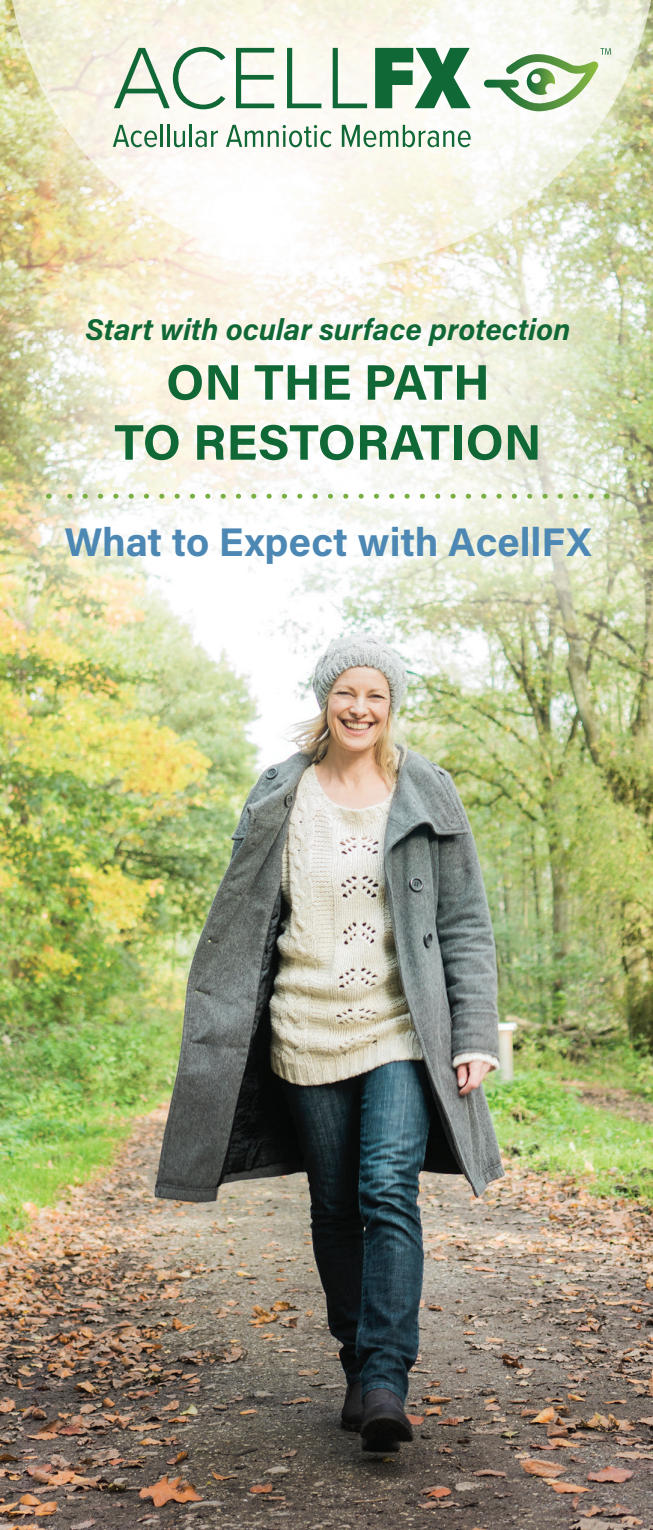
<style>
.page{position:relative;width:653px;height:1530px;background:#fff}
.page>*{position:absolute;margin:0;border:0;box-sizing:border-box;transform-origin:0 0}
.t1{font:700 50px/60px "Acumin Pro";color:#106836;text-align:center}
.t2{font:700 40px "Acumin Pro";color:#4c88b3}
.t3{font:italic 700 30px "Acumin Pro";color:#106836}
</style>
<div class="page">
<img style="left:0;top:699px;width:652px;height:831px">
<div style="left:0;top:0;width:652px;height:298px;background:#fff;opacity:.75"></div>
<svg style="left:114px;top:47px;width:111px;height:62px"></svg>
<svg style="left:236px;top:48px;width:38px;height:60px"></svg>
<svg style="left:287px;top:48px;width:34px;height:60px"></svg>
<svg style="left:332px;top:48px;width:35px;height:60px"></svg>
<svg style="left:375px;top:48px;width:95px;height:60px"></svg>
<svg style="left:113px;top:125px;width:44px;height:22px"></svg>
<hr style="left:160px;top:125px;width:3px;height:22px;background:#106836">
<hr style="left:167px;top:125px;width:3px;height:22px;background:#106836">
<svg style="left:174px;top:131px;width:11px;height:16px"></svg>
<hr style="left:189px;top:125px;width:3px;height:22px;background:#106836">
<svg style="left:195px;top:131px;width:23px;height:16px"></svg>
<svg style="left:226px;top:125px;width:105px;height:22px"></svg>
<svg style="left:342px;top:125px;width:128px;height:22px"></svg>
<svg style="left:484px;top:48px;width:127px;height:63px"></svg>
<div style="left:0;top:181px;width:652px;height:518px;background:#fff;opacity:.75"></div>
<svg style="left:56px;top:494px;width:535px;height:5px"></svg>
<p class="t3" style="left:85px;top:308px;width:486px">Start with ocular surface protection</p>
<p class="t1" style="left:114px;top:350px;width:428px">ON THE PATH<br>TO RESTORATION</p>
<p class="t2" style="left:65px;top:514px;width:528px">What to Expect with AcellFX</p>
</div>
